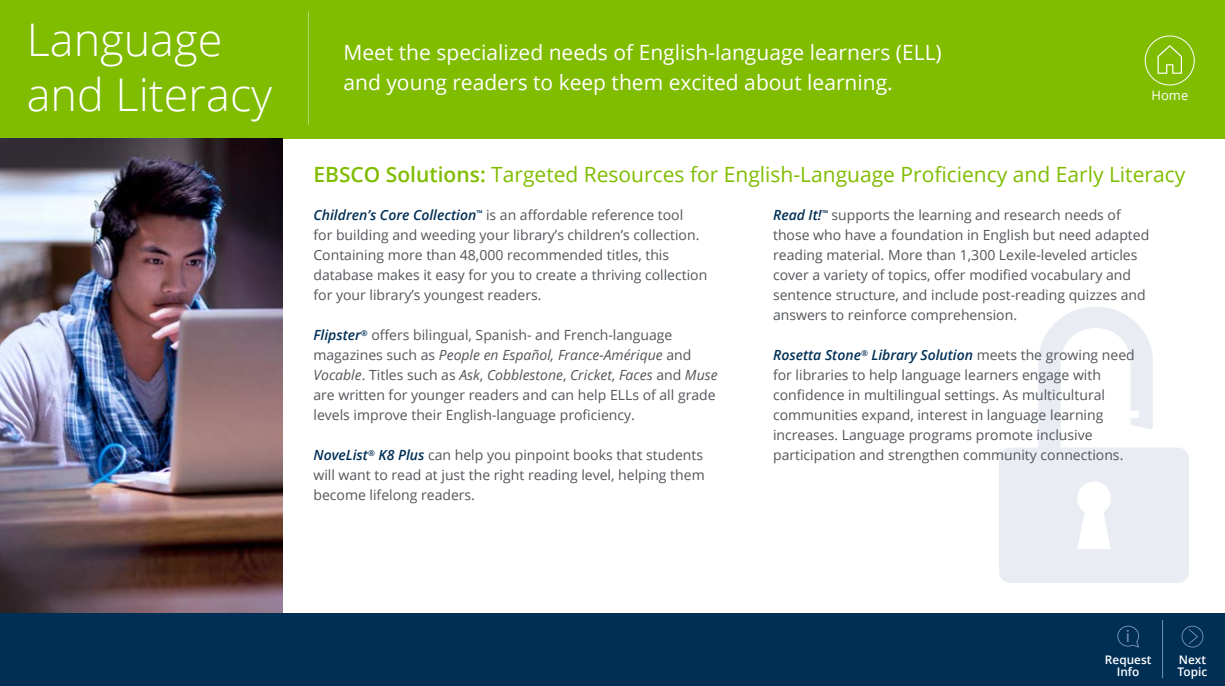
<style>
.page{position:relative;width:1225px;height:686px;background:#fff}
.page>*{position:absolute;margin:0;border:0;box-sizing:border-box;transform-origin:0 0}
.t1{font:300 45px/55px "Open Sans";color:#fff}
.t2{font:21px/30px "Open Sans";color:#fff}
.t3{font:21px "Open Sans";color:#80bc00}
.t4{font:18px "Myriad Pro";color:#768eb4}
.t5{font:14px/20px "Open Sans";color:#53565a}
.t6{font:13px "Open Sans";color:#fff}
.t7{font:600 11.8px/12.7px "Open Sans";color:#fff}
.s1{font-weight:600}
.s2{font-weight:600;font-style:italic;color:#002f56}
.s3{font-style:italic}
</style>
<div class="page">
<div style="left:0;top:613px;width:1225px;height:73px;background:#002f56"></div>
<svg style="left:999px;top:307px;width:190px;height:276px;fill:#e9edf3"></svg>
<svg style="left:1182px;top:626px;width:21px;height:22px"></svg>
<hr style="left:1162px;top:620px;width:1px;height:58px;background:#768eb4">
<svg style="left:1117px;top:626px;width:22px;height:22px"></svg>
<div style="left:0;top:0;width:1225px;height:139px;background:#80bc00"></div>
<img style="left:0;top:139px;width:282px;height:474px">
<hr style="left:308px;top:11px;width:1px;height:114px;background:#b3d766">
<div style="left:1145px;top:35px;width:50px;height:51px;border:1px solid #fff;border-radius:50%"></div>
<svg style="left:1158px;top:45px;width:24px;height:29px"></svg>
<h1 class="t1" style="left:27px;top:11px;width:247px">Language and Literacy</h1>
<h2 class="t2" style="left:344px;top:37px;width:600px">Meet the specialized needs of English-language learners (ELL) and young readers to keep them excited about learning.</h2>
<p class="t6" style="left:1152px;top:87px;width:38px">Home</p>
<h2 class="t3" style="left:313px;top:160px;width:873px"><span class="s1">EBSCO Solutions:</span> Targeted Resources for English-Language Proficiency and Early Literacy</h2>
<p class="t5" style="left:313px;top:205px;width:395px"><span class="s2">Children’s Core Collection</span><sup>™</sup> is an affordable reference tool<br>for building and weeding your library’s children’s collection.<br>Containing more than 48,000 recommended titles, this database makes it easy for you to create a thriving collection for your library’s youngest readers.</p>
<p class="t5" style="left:313px;top:325px;width:406px"><span class="s2">Flipster</span><sup>®</sup> offers bilingual, Spanish- and French-language magazines such as <span class="s3">People en Español, France-Amérique</span> and <span class="s3">Vocable</span>. Titles such as <span class="s3">Ask</span>, <span class="s3">Cobblestone</span>, <span class="s3">Cricket</span>, <span class="s3">Faces</span> and <span class="s3">Muse </span>are written for younger readers and can help ELLs of all grade levels improve their English-language proficiency.</p>
<p class="t5" style="left:313px;top:445px;width:393px;text-align:justify"><span class="s2">NoveList</span><sup>®</sup> <span class="s2">K8 Plus</span> can help you pinpoint books that students will want to read at just the right reading level, helping them become lifelong readers.</p>
<p class="t5" style="left:773px;top:205px;width:378px"><span class="s2">Read It!</span><sup>™</sup> supports the learning and research needs of those who have a foundation in English but need adapted reading material. More than 1,300 Lexile-leveled articles cover a variety of topics, offer modified vocabulary and sentence structure, and include post-reading quizzes and answers to reinforce comprehension.</p>
<p class="t5" style="left:773px;top:345px;width:363px"><span class="s2">Rosetta Stone</span><sup>®</sup> <span class="s2">Library Solution</span> meets the growing need for libraries to help language learners engage with confidence in multilingual settings. As multicultural communities expand, interest in language learning increases. Language programs promote inclusive participation and strengthen community connections.</p>
<p class="t4" style="left:1126px;top:624px;width:6px">i</p>
<p class="t7" style="left:1105px;top:653px;width:48px;text-align:center">Request<br>Info</p>
<p class="t7" style="left:1178px;top:653px;width:31px">Next<br>Topic</p>
</div>
